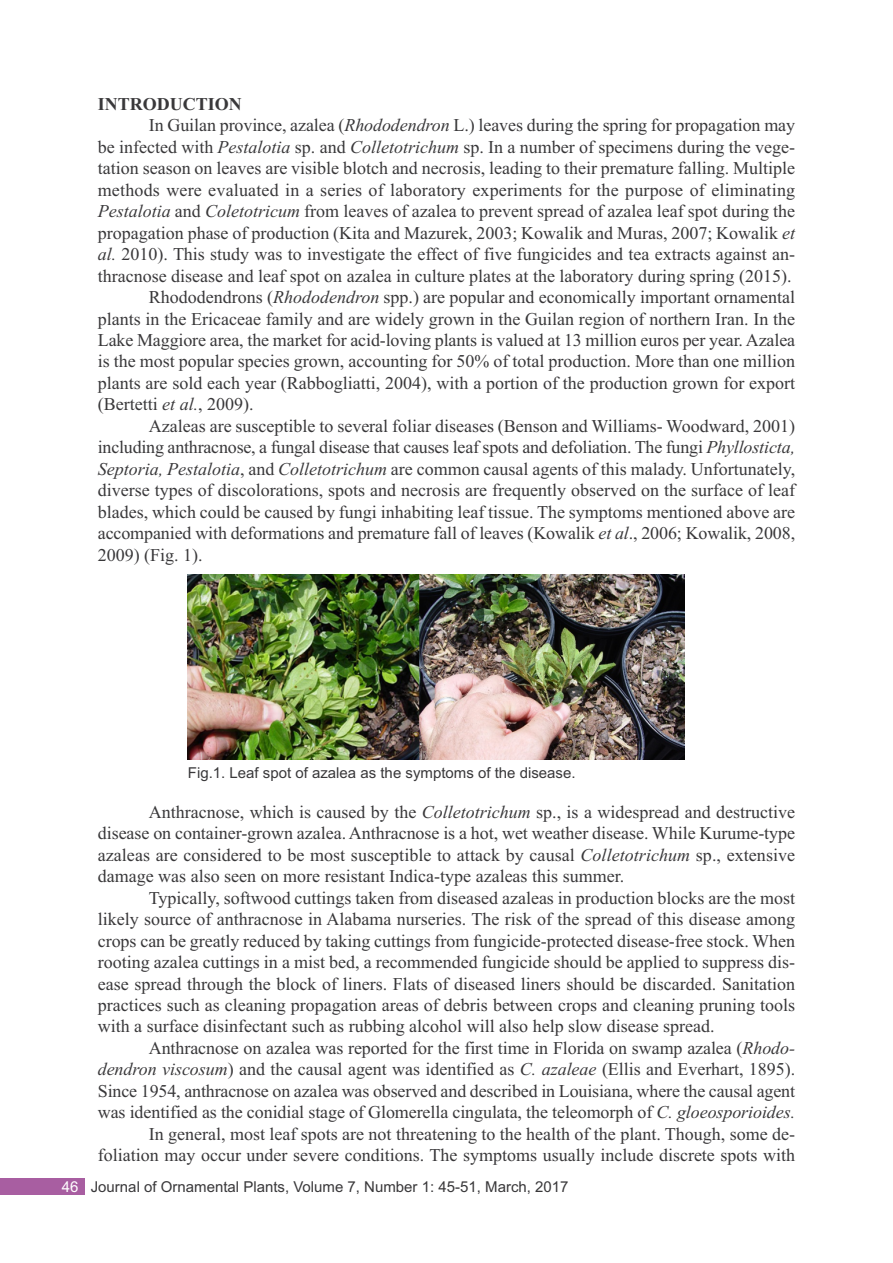
<style>
.page{position:relative;width:893px;height:1263px;background:#fff}
.page>*{position:absolute;margin:0;border:0;box-sizing:border-box;transform-origin:0 0}
.t1{font:18px/21.5px "Times New Roman";color:#39383a;text-align:justify}
.t2{font:700 18px "Times New Roman";color:#39383a}
.t3{font:15px "Arial";color:#39383a}
.s1{font-style:italic}
.s2{color:#fff}
</style>
<div class="page">
<div style="left:1px;top:1178px;width:84px;height:16px;background:#a85ea1"></div>
<img style="left:187px;top:575px;width:497px;height:184px">
<p class="t2" style="left:98px;top:93px;width:146px">INTRODUCTION</p>
<p class="t1" style="left:149px;top:115px;width:648px">In Guilan province, azalea (<span class="s1">Rhododendron</span> L.) leaves during the spring for propagation may</p>
<p class="t1" style="left:98px;top:136px;width:699px">be infected with <span class="s1">Pestalotia</span> sp. and <span class="s1">Colletotrichum</span> sp. In a number of specimens during the vege-</p>
<p class="t1" style="left:98px;top:157px;width:699px">tation season on leaves are visible blotch and necrosis, leading to their premature falling. Multiple</p>
<p class="t1" style="left:98px;top:179px;width:699px">methods were evaluated in a series of laboratory experiments for the purpose of eliminating</p>
<p class="t1" style="left:98px;top:200px;width:699px"><span class="s1">Pestalotia</span> and <span class="s1">Coletotricum</span> from leaves of azalea to prevent spread of azalea leaf spot during the</p>
<p class="t1" style="left:98px;top:222px;width:699px">propagation phase of production (Kita and Mazurek, 2003; Kowalik and Muras, 2007; Kowalik <span class="s1">et</span></p>
<p class="t1" style="left:98px;top:243px;width:699px"><span class="s1">al.</span> 2010). This study was to investigate the effect of five fungicides and tea extracts against an-</p>
<p class="t1" style="left:98px;top:265px;width:695px">thracnose disease and leaf spot on azalea in culture plates at the laboratory during spring (2015).</p>
<p class="t1" style="left:149px;top:286px;width:648px">Rhododendrons (<span class="s1">Rhododendron</span> spp.) are popular and economically important ornamental</p>
<p class="t1" style="left:98px;top:308px;width:699px">plants in the Ericaceae family and are widely grown in the Guilan region of northern Iran. In the</p>
<p class="t1" style="left:98px;top:329px;width:699px">Lake Maggiore area, the market for acid-loving plants is valued at 13 million euros per year. Azalea</p>
<p class="t1" style="left:98px;top:350px;width:699px">is the most popular species grown, accounting for 50% of total production. More than one million</p>
<p class="t1" style="left:98px;top:372px;width:699px">plants are sold each year (Rabbogliatti, 2004), with a portion of the production grown for export</p>
<p class="t1" style="left:98px;top:393px;width:157px">(Bertetti <span class="s1">et al.</span>, 2009).</p>
<p class="t1" style="left:149px;top:415px;width:648px">Azaleas are susceptible to several foliar diseases (Benson and Williams- Woodward, 2001)</p>
<p class="t1" style="left:98px;top:436px;width:699px">including anthracnose, a fungal disease that causes leaf spots and defoliation. The fungi <span class="s1">Phyllosticta,</span></p>
<p class="t1" style="left:98px;top:458px;width:699px"><span class="s1">Septoria, Pestalotia</span>, and <span class="s1">Colletotrichum</span> are common causal agents of this malady. Unfortunately,</p>
<p class="t1" style="left:98px;top:479px;width:699px">diverse types of discolorations, spots and necrosis are frequently observed on the surface of leaf</p>
<p class="t1" style="left:98px;top:501px;width:699px">blades, which could be caused by fungi inhabiting leaf tissue. The symptoms mentioned above are</p>
<p class="t1" style="left:98px;top:522px;width:699px">accompanied with deformations and premature fall of leaves (Kowalik <span class="s1">et al</span>., 2006; Kowalik, 2008,</p>
<p class="t1" style="left:98px;top:544px;width:106px">2009) (Fig. 1).</p>
<p class="t3" style="left:188px;top:763px;width:389px">Fig.1. Leaf spot of azalea as the symptoms of the disease.</p>
<p class="t1" style="left:98px;top:801px;width:699px;text-indent:51px">Anthracnose, which is caused by the <span class="s1">Colletotrichum</span> sp., is a widespread and destructive disease on container-grown azalea. Anthracnose is a hot, wet weather disease. While Kurume-type azaleas are considered to be most susceptible to attack by causal <span class="s1">Colletotrichum</span> sp., extensive damage was also seen on more resistant Indica-type azaleas this summer.</p>
<p class="t1" style="left:98px;top:887px;width:699px;text-indent:51px">Typically, softwood cuttings taken from diseased azaleas in production blocks are the most likely source of anthracnose in Alabama nurseries. The risk of the spread of this disease among crops can be greatly reduced by taking cuttings from fungicide-protected disease-free stock. When rooting azalea cuttings in a mist bed, a recommended fungicide should be applied to suppress dis&shy;ease spread through the block of liners. Flats of diseased liners should be discarded. Sanitation practices such as cleaning propagation areas of debris between crops and cleaning pruning tools with a surface disinfectant such as rubbing alcohol will also help slow disease spread.</p>
<p class="t1" style="left:98px;top:1037px;width:699px;text-align:right">Anthracnose on azalea was reported for the first time in Florida on swamp azalea (<span class="s1">Rhodo&shy;dendron viscosum</span>) and the causal agent was identified as <span class="s1">C. azaleae</span> (Ellis and Everhart, 1895).<br>Since 1954, anthracnose on azalea was observed and described in Louisiana, where the causal agent was identified as the conidial stage of Glomerella cingulata, the teleomorph of <span class="s1">C. gloeosporioides.<br></span>In general, most leaf spots are not threatening to the health of the plant. Though, some de&shy;foliation may occur under severe conditions. The symptoms usually include discrete spots with</p>
<p class="t3" style="left:62px;top:1178px;width:508px"><span class="s2">46</span> Journal of Ornamental Plants, Volume 7, Number 1: 45-51, March, 2017</p>
</div>
